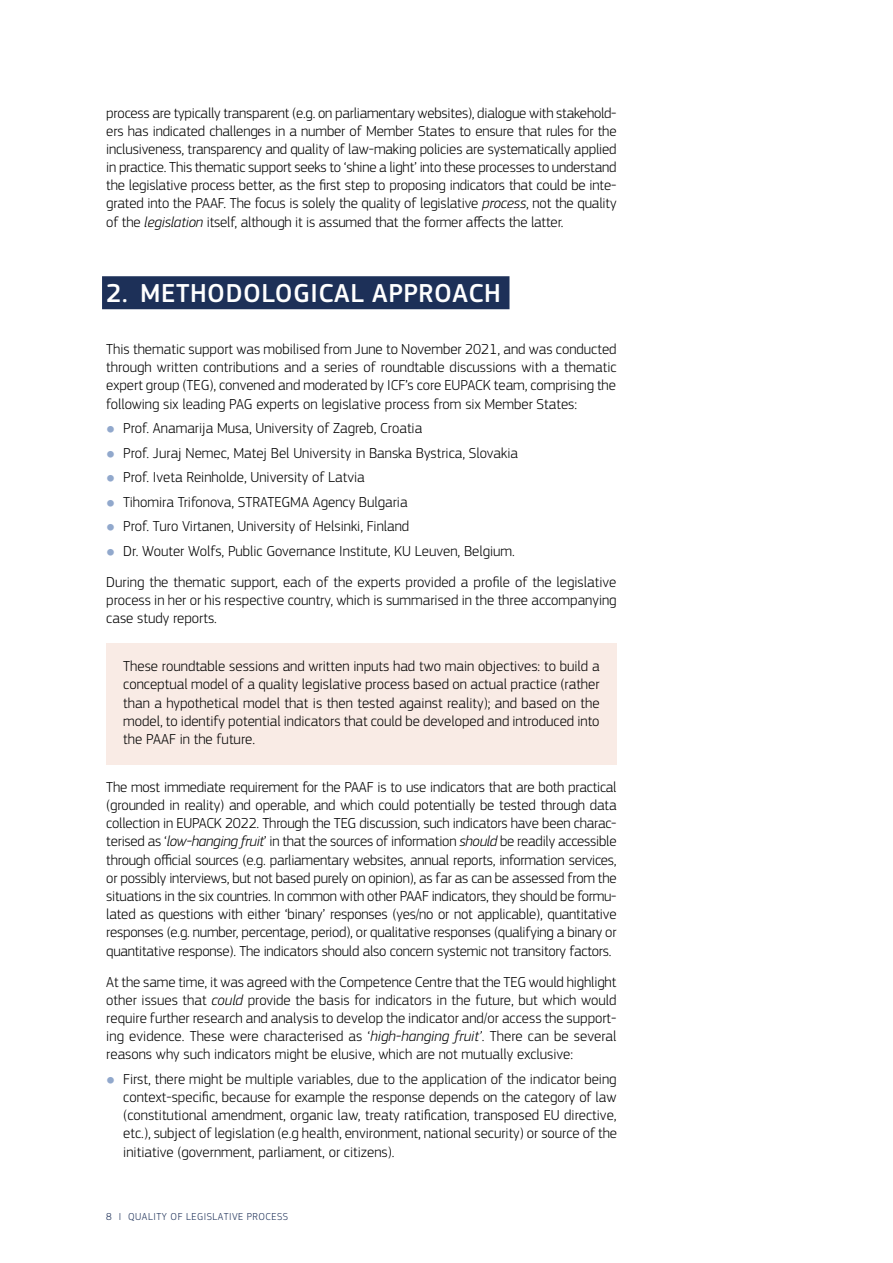
<style>
.page{position:relative;width:893px;height:1263px;background:#fff}
.page>*{position:absolute;margin:0;border:0;box-sizing:border-box;transform-origin:0 0}
.Heading_1{font:500 27px "EC Square Sans Pro";letter-spacing:.02em;color:#fff}
.body{font:300 15px/18.1px "EC Square Sans Pro";color:#000;text-align:justify}
.body_shadow{font:300 15px/18.1px "EC Square Sans Pro";color:#000;text-align:justify}
.t1{font:300 10.5px "EC Square Sans Pro";letter-spacing:.05em;color:#1d3058}
.s1{font-style:italic}
.s2{font-size:10.5px;color:#91a8cc}
</style>
<div class="page">
<div style="left:102px;top:276px;width:407px;height:33px;background:#1d3058"></div>
<div style="left:106px;top:643px;width:511px;height:122px;background:#f9ebe5"></div>
<p class="body" style="left:106px;top:103px;width:512px">process are typically transparent (e.g. on parliamentary websites), dialogue with stakehold&shy;ers has indicated challenges in a number of Member States to ensure that rules for the inclusiveness, transparency and quality of law-making policies are systematically applied in practice. This thematic support seeks to ‘shine a light’ into these processes to understand the legislative process better, as the first step to proposing indicators that could be inte&shy;grated into the PAAF. The focus is solely the quality of legislative <span class="s1">process</span>, not the quality of the <span class="s1">legislation</span> itself, although it is assumed that the former affects the latter.</p>
<h1 class="Heading_1" style="left:106px;top:277px;width:396px">2. METHODOLOGICAL APPROACH</h1>
<p class="body" style="left:106px;top:340px;width:512px">This thematic support was mobilised from June to November 2021, and was conducted through written contributions and a series of roundtable discussions with a thematic expert group (TEG), convened and moderated by ICF’s core EUPACK team, comprising the following six leading PAG experts on legislative process from six Member States:</p>
<p class="body" style="left:106px;top:419px;width:318px"><span class="s2">●</span> Prof. Anamarija Musa, University of Zagreb, Croatia</p>
<p class="body" style="left:106px;top:444px;width:413px"><span class="s2">●</span> Prof. Juraj Nemec, Matej Bel University in Banska Bystrica, Slovakia</p>
<p class="body" style="left:106px;top:468px;width:260px"><span class="s2">●</span> Prof. Iveta Reinholde, University of Latvia</p>
<p class="body" style="left:106px;top:493px;width:303px"><span class="s2">●</span> Tihomira Trifonova, STRATEGMA Agency Bulgaria</p>
<p class="body" style="left:106px;top:517px;width:304px"><span class="s2">●</span> Prof. Turo Virtanen, University of Helsinki, Finland</p>
<p class="body" style="left:106px;top:542px;width:410px"><span class="s2">●</span> Dr. Wouter Wolfs, Public Governance Institute, KU Leuven, Belgium.</p>
<p class="body" style="left:106px;top:573px;width:512px">During the thematic support, each of the experts provided a profile of the legislative process in her or his respective country, which is summarised in the three accompanying case study reports.</p>
<p class="body_shadow" style="left:123px;top:657px;width:478px">These roundtable sessions and written inputs had two main objectives: to build a conceptual model of a quality legislative process based on actual practice (rather than a hypothetical model that is then tested against reality); and based on the model, to identify potential indicators that could be developed and introduced into the PAAF in the future.</p>
<p class="body" style="left:106px;top:778px;width:512px">The most immediate requirement for the PAAF is to use indicators that are both practical (grounded in reality) and operable, and which could potentially be tested through data collection in EUPACK 2022. Through the TEG discussion, such indicators have been charac&shy;terised as ‘<span class="s1">low-hanging fruit</span>’ in that the sources of information <span class="s1">should</span> be readily accessible through official sources (e.g. parliamentary websites, annual reports, information services, or possibly interviews, but not based purely on opinion), as far as can be assessed from the situations in the six countries. In common with other PAAF indicators, they should be formu&shy;lated as questions with either ‘binary’ responses (yes/no or not applicable), quantitative responses (e.g. number, percentage, period), or qualitative responses (qualifying a binary or quantitative response). The indicators should also concern systemic not transitory factors.</p>
<p class="body" style="left:106px;top:972px;width:512px">At the same time, it was agreed with the Competence Centre that the TEG would highlight other issues that <span class="s1">could</span> provide the basis for indicators in the future, but which would require further research and analysis to develop the indicator and/or access the support&shy;ing evidence. These were characterised as ‘<span class="s1">high-hanging fruit’</span>. There can be several reasons why such indicators might be elusive, which are not mutually exclusive:</p>
<p class="body" style="left:123px;top:1070px;width:495px;text-indent:-17px"><span class="s2">●</span> First, there might be multiple variables, due to the application of the indicator being context-specific, because for example the response depends on the category of law (constitutional amendment, organic law, treaty ratification, transposed EU directive, etc.), subject of legislation (e.g health, environment, national security) or source of the initiative (government, parliament, or citizens).</p>
<p class="t1" style="left:106px;top:1210px;width:183px">8 I QUALITY OF LEGISLATIVE PROCESS</p>
</div>
